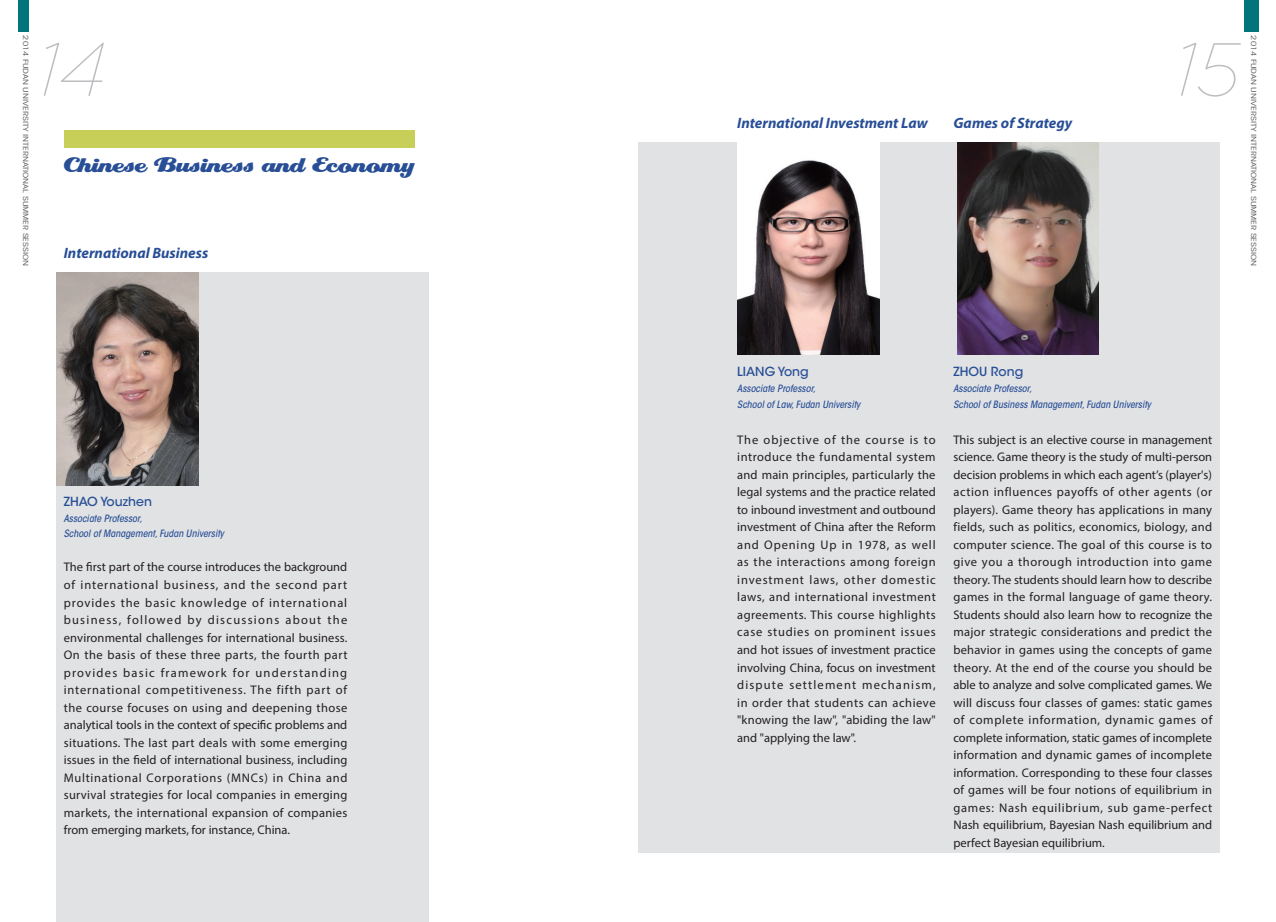
<style>
.page{position:relative;width:1276px;height:922px;background:#fff}
.page>*{position:absolute;margin:0;border:0;box-sizing:border-box;transform-origin:0 0}
.t1{font:italic 100 75px "Gotham";color:#bcbdc0}
.t2{font:25px "Creampuff";color:#274e96}
.t3{font:italic 700 15px "Myriad Pro";color:#274e96}
.t4{font:12.5px/17.5px "Myriad Pro";color:#231f20;text-align:justify}
.t5{font:500 12.5px "ITC Avant Garde Std";color:#274e96}
.t6{font:italic 500 condensed 10px/16.2px "ITC Avant Garde Std";color:#274e96}
.t7{font:condensed 7px "ITC Avant Garde Std";color:#57585a;scale:1.43 1}
</style>
<div class="page">
<div style="left:18px;top:0;width:10px;height:32px;background:#01757b"></div>
<div style="left:1244px;top:0;width:14px;height:32px;background:#01757b"></div>
<div style="left:57px;top:272px;width:372px;height:649px;background:#e1e2e4"></div>
<div style="left:638px;top:142px;width:581px;height:710px;background:#e1e2e4"></div>
<img style="left:57px;top:272px;width:141px;height:213px">
<img style="left:957px;top:142px;width:141px;height:213px">
<img style="left:737px;top:142px;width:142px;height:213px">
<div style="left:64px;top:130px;width:351px;height:18px;background:#c7cf58"></div>
<p class="t7" style="left:30px;top:35px;width:163px;rotate:90deg">2014 FUDAN UNIVERSITY INTERNATIONAL SUMMER SESSION</p>
<p class="t7" style="left:1258px;top:35px;width:163px;rotate:90deg">2014 FUDAN UNIVERSITY INTERNATIONAL SUMMER SESSION</p>
<h1 class="t1" style="left:36px;top:23px;width:71px">14</h1>
<h1 class="t1" style="left:1173px;top:23px;width:68px">15</h1>
<p class="t3" style="left:953px;top:113px;width:120px">Games of Strategy</p>
<p class="t3" style="left:737px;top:113px;width:192px">International Investment Law</p>
<h2 class="t2" style="left:64px;top:152px;width:352px">Chinese Business and Economy</h2>
<p class="t3" style="left:64px;top:243px;width:146px">International Business</p>
<p class="t5" style="left:64px;top:494px;width:90px">ZHAO Youzhen</p>
<p class="t6" style="left:64px;top:510px;width:162px;line-height:15px">Associate Professor,<br>School of Management, Fudan University</p>
<p class="t4" style="left:64px;top:558px;width:285px">The first part of the course introduces the background of international business, and the second part provides the basic knowledge of international business, followed by discussions about the environmental challenges for international business.<br>On the basis of these three parts, the fourth part provides basic framework for understanding international competitiveness. The fifth part of the course focuses on using and deepening those analytical tools in the context of specific problems and situations. The last part deals with some emerging issues in the field of international business, including Multinational Corporations (MNCs) in China and survival strategies for local companies in emerging markets, the international expansion of companies from emerging markets, for instance, China.</p>
<p class="t5" style="left:737px;top:364px;width:73px">LIANG Yong</p>
<p class="t6" style="left:737px;top:380px;width:125px">Associate Professor,<br>School of Law, Fudan University</p>
<p class="t4" style="left:737px;top:430px;width:200px">The objective of the course is to introduce the fundamental system and main principles, particularly the legal systems and the practice related to inbound investment and outbound investment of China after the Reform and Opening Up in 1978, as well as the interactions among foreign investment laws, other domestic laws, and international investment agreements. This course highlights case studies on prominent issues and hot issues of investment practice involving China, focus on investment dispute settlement mechanism, in order that students can achieve "knowing the law", "abiding the law" and "applying the law".</p>
<p class="t5" style="left:953px;top:364px;width:71px">ZHOU Rong</p>
<p class="t6" style="left:953px;top:380px;width:199px">Associate Professor,<br>School of Business Management, Fudan University</p>
<p class="t4" style="left:953px;top:430px;width:260px">This subject is an elective course in management science. Game theory is the study of multi-person decision problems in which each agent’s (player's) action influences payoffs of other agents (or players). Game theory has applications in many fields, such as politics, economics, biology, and computer science. The goal of this course is to give you a thorough introduction into game theory. The students should learn how to describe games in the formal language of game theory.<br>Students should also learn how to recognize the major strategic considerations and predict the behavior in games using the concepts of game theory. At the end of the course you should be able to analyze and solve complicated games. We will discuss four classes of games: static games of complete information, dynamic games of complete information, static games of incomplete information and dynamic games of incomplete information. Corresponding to these four classes of games will be four notions of equilibrium in games: Nash equilibrium, sub game-perfect Nash equilibrium, Bayesian Nash equilibrium and perfect Bayesian equilibrium.</p>
</div>
